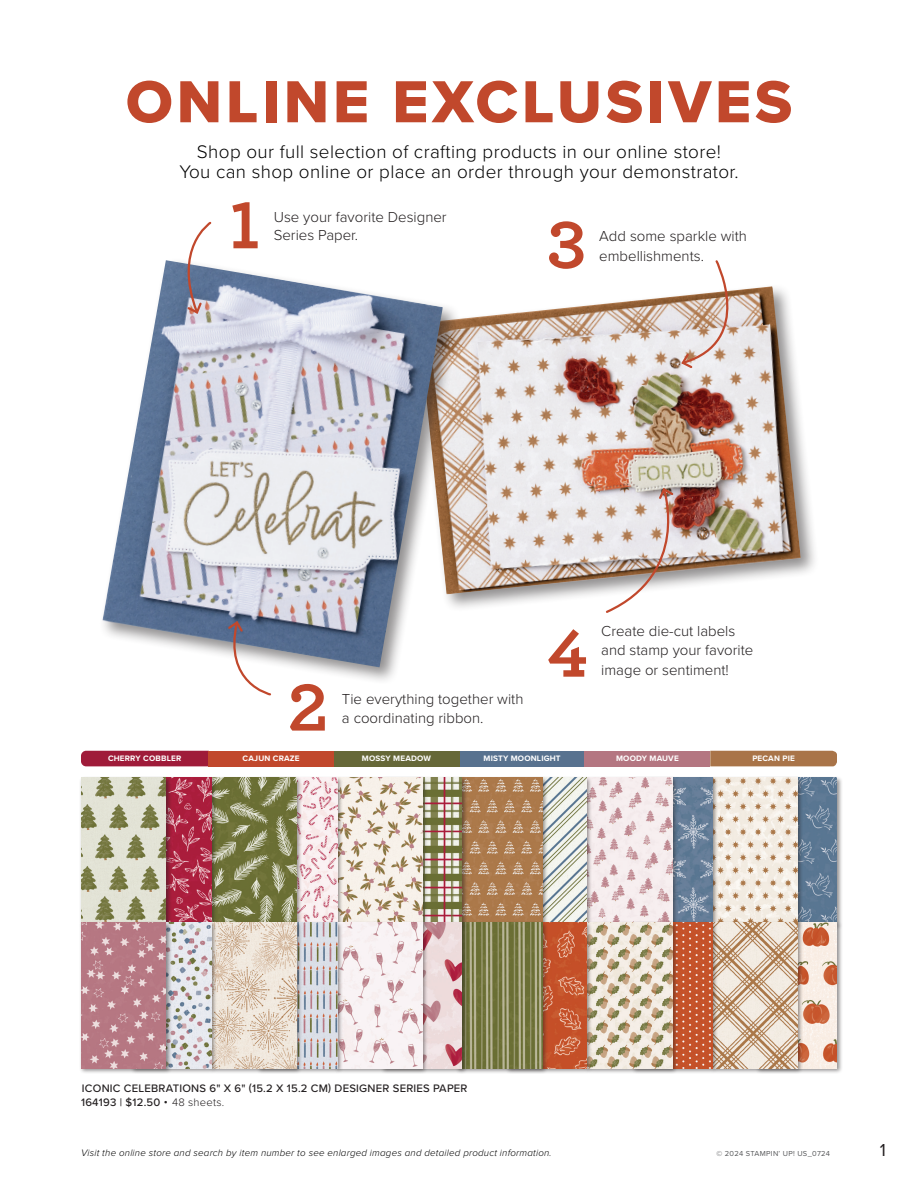
<style>
.page{position:relative;width:918px;height:1188px;background:#fff}
.page>*{position:absolute;margin:0;border:0;box-sizing:border-box;transform-origin:0 0}
.t1{font:700 69.6px "Archer";color:#c1482c}
.t2{font:61.5px "Proxima Nova Extrabld";letter-spacing:.06em;color:#c1482c}
.t3{font:300 18.9px/20.7px "Proxima Nova";letter-spacing:.02em;color:#000;text-align:center}
.t4{font:18px "Proxima Nova";color:#231f20}
.t5{font:300 15px/19.5px "Proxima Nova";color:#231f20}
.t6{font:500 11.25px/13.5px "Proxima Nova";letter-spacing:.02em;color:#231f20}
.t7{font:italic 300 9.75px "Proxima Nova";letter-spacing:.02em;color:#000}
.t8{font:700 8.25px "Proxima Nova";letter-spacing:.02em;color:#fff}
.t9{font:7.5px "Proxima Nova";letter-spacing:.04em;color:#57585a}
.s1{font-weight:300}
</style>
<div class="page">
<div style="left:415px;top:283px;width:404px;height:330px;background:#231f20;opacity:.5"></div>
<img style="left:461px;top:286px;width:340px;height:308px">
<div style="left:99px;top:256px;width:362px;height:430px;background:#231f20;opacity:.5"></div>
<img style="left:102px;top:260px;width:341px;height:407px">
<div style="left:755px;top:776px;width:88px;height:154px;background:#231f20;opacity:.5"></div>
<img style="left:803px;top:778px;width:34px;height:143px">
<div style="left:755px;top:921px;width:88px;height:154px;background:#231f20;opacity:.5"></div>
<svg style="left:803px;top:923px;width:34px;height:146px;background:#e7c0ad"></svg>
<div style="left:710px;top:776px;width:93px;height:154px;background:#231f20;opacity:.5"></div>
<img style="left:719px;top:778px;width:78px;height:143px">
<div style="left:631px;top:776px;width:88px;height:154px;background:#231f20;opacity:.5"></div>
<svg style="left:679px;top:778px;width:34px;height:143px;background:#6f869f"></svg>
<div style="left:584px;top:776px;width:95px;height:154px;background:#231f20;opacity:.5"></div>
<img style="left:593px;top:778px;width:80px;height:143px">
<div style="left:505px;top:776px;width:88px;height:154px;background:#231f20;opacity:.5"></div>
<svg style="left:548px;top:778px;width:39px;height:143px;fill:#f1f2ec"></svg>
<div style="left:455px;top:776px;width:93px;height:154px;background:#231f20;opacity:.5"></div>
<img style="left:468px;top:778px;width:74px;height:143px">
<div style="left:710px;top:921px;width:93px;height:154px;background:#231f20;opacity:.5"></div>
<svg style="left:719px;top:923px;width:78px;height:146px;background:#d9c3ae"></svg>
<div style="left:631px;top:921px;width:88px;height:154px;background:#231f20;opacity:.5"></div>
<svg style="left:679px;top:923px;width:34px;height:146px;background:#c85d37"></svg>
<div style="left:584px;top:921px;width:95px;height:154px;background:#231f20;opacity:.5"></div>
<svg style="left:593px;top:923px;width:80px;height:146px;background:#d7cbb7"></svg>
<div style="left:505px;top:921px;width:88px;height:154px;background:#231f20;opacity:.5"></div>
<svg style="left:548px;top:923px;width:39px;height:146px;background:#c85b35"></svg>
<div style="left:455px;top:921px;width:93px;height:154px;background:#231f20;opacity:.5"></div>
<svg style="left:468px;top:923px;width:74px;height:146px;background:#868858"></svg>
<div style="left:710px;top:751px;width:127px;height:15px;background:#a97448"></div>
<img style="left:604px;top:486px;width:87px;height:127px">
<div style="left:380px;top:776px;width:88px;height:154px;background:#231f20;opacity:.5"></div>
<img style="left:428px;top:778px;width:34px;height:143px">
<div style="left:380px;top:921px;width:88px;height:154px;background:#231f20;opacity:.5"></div>
<svg style="left:428px;top:923px;width:34px;height:146px;background:#e2c1c5"></svg>
<div style="left:335px;top:776px;width:93px;height:154px;background:#231f20;opacity:.5"></div>
<img style="left:343px;top:778px;width:79px;height:143px">
<div style="left:256px;top:776px;width:87px;height:154px;background:#231f20;opacity:.5"></div>
<svg style="left:302px;top:778px;width:36px;height:143px;fill:#f8eded"></svg>
<div style="left:209px;top:776px;width:93px;height:154px;background:#231f20;opacity:.5"></div>
<img style="left:218px;top:778px;width:78px;height:143px">
<div style="left:130px;top:776px;width:88px;height:154px;background:#231f20;opacity:.5"></div>
<svg style="left:172px;top:778px;width:40px;height:143px;background:#b53853"></svg>
<div style="left:79px;top:776px;width:93px;height:154px;background:#231f20;opacity:.5"></div>
<img style="left:81px;top:778px;width:85px;height:143px">
<div style="left:335px;top:921px;width:93px;height:154px;background:#231f20;opacity:.5"></div>
<svg style="left:343px;top:923px;width:79px;height:146px;fill:#f8f3f4"></svg>
<div style="left:256px;top:921px;width:87px;height:154px;background:#231f20;opacity:.5"></div>
<svg style="left:302px;top:923px;width:36px;height:146px;background:#cac9cd"></svg>
<div style="left:209px;top:921px;width:93px;height:154px;background:#231f20;opacity:.5"></div>
<svg style="left:218px;top:923px;width:78px;height:146px;background:#e5d7c7"></svg>
<div style="left:130px;top:921px;width:88px;height:154px;background:#231f20;opacity:.5"></div>
<svg style="left:172px;top:923px;width:40px;height:146px;background:#d3d2d5"></svg>
<div style="left:79px;top:921px;width:93px;height:154px;background:#231f20;opacity:.5"></div>
<svg style="left:81px;top:923px;width:85px;height:146px;background:#bc828c"></svg>
<div style="left:81px;top:751px;width:127px;height:15px;background:#9f1b39"></div>
<div style="left:459px;top:751px;width:126px;height:15px;background:#58728f"></div>
<div style="left:585px;top:751px;width:125px;height:15px;background:#b47681"></div>
<div style="left:334px;top:751px;width:125px;height:15px;background:#666838"></div>
<div style="left:208px;top:751px;width:126px;height:15px;background:#c1482c"></div>
<svg style="left:172px;top:221px;width:40px;height:94px"></svg>
<svg style="left:680px;top:260px;width:76px;height:110px"></svg>
<svg style="left:223px;top:619px;width:49px;height:77px"></svg>
<h2 class="t2" style="left:126px;top:56px;width:668px">ONLINE EXCLUSIVES</h2>
<p class="t3" style="left:179px;top:140px;width:561px">Shop our full selection of crafting products in our online store!<br>You can shop online or place an order through your demonstrator.</p>
<h1 class="t1" style="left:229px;top:170px;width:32px">1</h1>
<p class="t5" style="left:274px;top:207px;width:175px">Use your favorite Designer</p>
<p class="t5" style="left:274px;top:225px;width:86px">Series Paper.</p>
<h1 class="t1" style="left:547px;top:190px;width:41px">3</h1>
<p class="t5" style="left:599px;top:226px;width:149px">Add some sparkle with</p>
<p class="t5" style="left:599px;top:245px;width:106px">embellishments.</p>
<h1 class="t1" style="left:287px;top:653px;width:42px">2</h1>
<p class="t5" style="left:342px;top:688px;width:183px">Tie everything together with a coordinating ribbon.</p>
<h1 class="t1" style="left:547px;top:599px;width:42px">4</h1>
<p class="t5" style="left:601px;top:620px;width:154px">Create die-cut labels and stamp your favorite image or sentiment!</p>
<p class="t8" style="left:108px;top:753px;width:75px">CHERRY COBBLER</p>
<p class="t8" style="left:243px;top:753px;width:59px">CAJUN CRAZE</p>
<p class="t8" style="left:362px;top:753px;width:71px">MOSSY MEADOW</p>
<p class="t8" style="left:484px;top:753px;width:79px">MISTY MOONLIGHT</p>
<p class="t8" style="left:616px;top:753px;width:64px">MOODY MAUVE</p>
<p class="t8" style="left:752px;top:753px;width:44px">PECAN PIE</p>
<p class="t6" style="left:81px;top:1081px;width:388px">ICONIC CELEBRATIONS 6" X 6" (15.2 X 15.2 CM) DESIGNER SERIES PAPER<br>164193 | $12.50 • <span class="s1">48 sheets.</span></p>
<p class="t7" style="left:81px;top:1145px;width:472px">Visit the online store and search by item number to see enlarged images and detailed product information.</p>
<p class="t9" style="left:717px;top:1148px;width:115px">© 2024 STAMPIN’ UP! US_0724</p>
<p class="t4" style="left:880px;top:1136px;width:8px">1</p>
</div>
